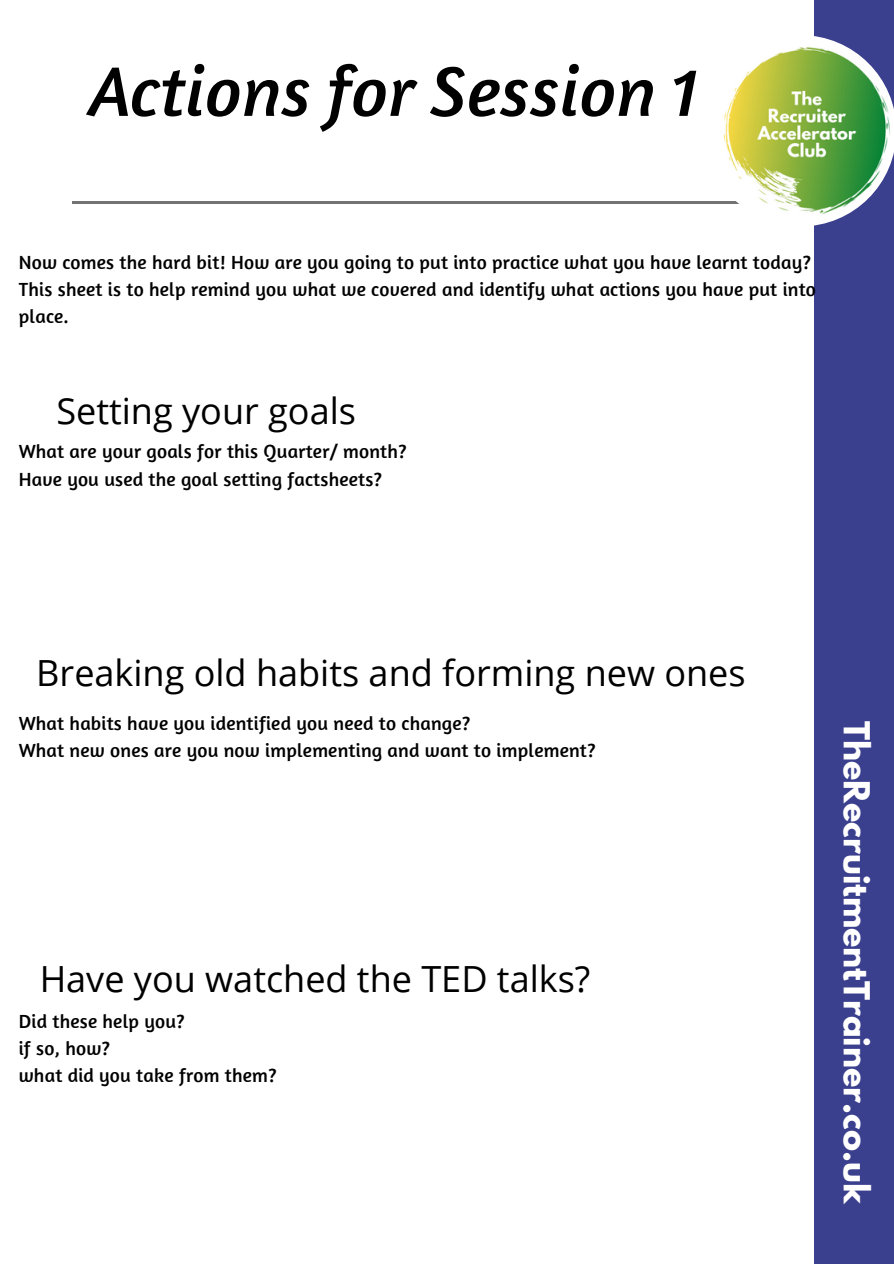
<style>
.page{position:relative;width:894px;height:1264px;background:#fff}
.page>*{position:absolute;margin:0;border:0;box-sizing:border-box;transform-origin:0 0}
.t1{font:italic 72px "Amaranth";color:#000}
.t2{font:36px "Open Sans";color:#000}
.t3{font:700 31.8px "League Spartan";color:#fff}
.t4{font:19.5px/27.2px "Amaranth";letter-spacing:.01em;color:#000}
</style>
<div class="page">
<div style="left:814px;top:0;width:79px;height:1263px;background:#3a3f8e"></div>
<hr style="left:72px;top:201px;width:685px;height:3px;background:#737373">
<img style="left:723px;top:36px;width:170px;height:190px">
<h1 class="t1" style="left:89px;top:46px;width:611px">Actions for Session 1</h1>
<p class="t4" style="left:19px;top:248px;width:798px">Now comes the hard bit! How are you going to put into practice what you have learnt today?<br>This sheet is to help remind you what we covered and identify what actions you have put into place.</p>
<h2 class="t2" style="left:56px;top:386px;width:301px">Setting your goals</h2>
<p class="t4" style="left:19px;top:437px;width:389px">What are your goals for this Quarter/ month?<br>Have you used the goal setting factsheets?</p>
<h2 class="t2" style="left:36px;top:647px;width:710px">Breaking old habits and forming new ones</h2>
<p class="t4" style="left:19px;top:709px;width:578px">What habits have you identified you need to change?<br>What new ones are you now implementing and want to implement?</p>
<h2 class="t2" style="left:40px;top:953px;width:552px">Have you watched the TED talks?</h2>
<p class="t4" style="left:19px;top:1007px;width:259px">Did these help you?<br>if so, how?<br>what did you take from them?</p>
<h3 class="t3" style="left:872px;top:721px;width:484px;rotate:90deg">TheRecruitmentTrainer.co.uk</h3>
</div>
